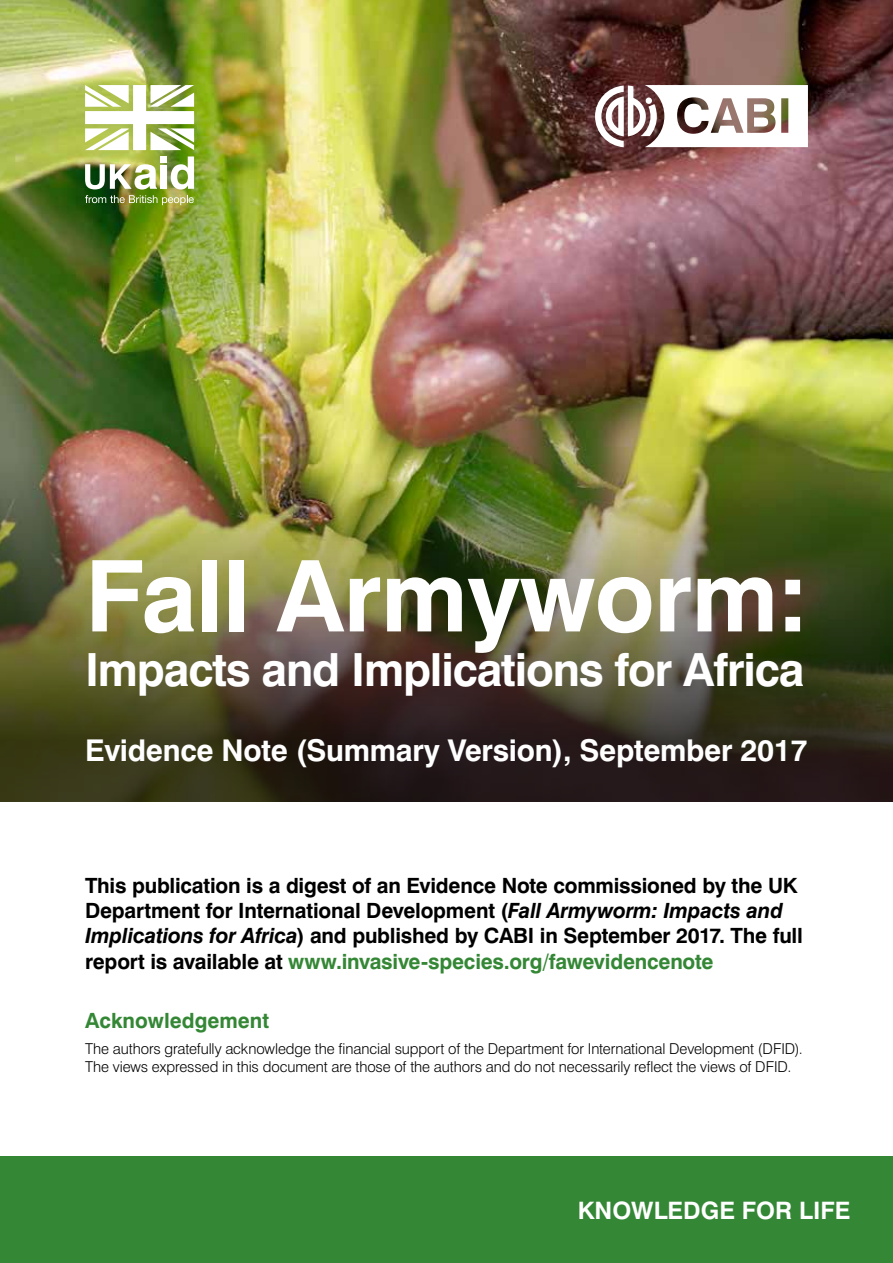
<style>
.page{position:relative;width:893px;height:1263px;background:#fff}
.page>*{position:absolute;margin:0;border:0;box-sizing:border-box;transform-origin:0 0}
.t1{font:700 99px "Swiss 721 BT";letter-spacing:-.005em;color:#fff}
.t2{font:700 45.75px "Swiss 721 BT";letter-spacing:-.025em;color:#fff}
.t3{font:700 30px "Swiss 721 BT";letter-spacing:-.01em;color:#fff}
.t4{font:700 24px "Swiss 721 BT";color:#fff}
.t5{font:700 21px/25.2px "Swiss 721 BT";letter-spacing:-.01em;color:#000}
.t6{font:700 21px "Swiss 721 BT";color:#348735}
.t7{font:300 15px/18px "Swiss 721 BT";letter-spacing:-.005em;color:#000}
.s1{font-style:italic}
.s2{color:#348735}
</style>
<div class="page">
<img style="left:0;top:0;width:893px;height:251px">
<img style="left:0;top:251px;width:893px;height:551px">
<svg style="left:595px;top:85px;width:213px;height:62px"></svg>
<svg style="left:85px;top:85px;width:109px;height:65px"></svg>
<img style="left:85px;top:156px;width:109px;height:49px">
<div style="left:0;top:1157px;width:893px;height:106px;background:#348735"></div>
<h1 class="t1" style="left:85px;top:536px;width:724px">Fall Armyworm:</h1>
<h2 class="t2" style="left:85px;top:642px;width:721px">Impacts and Implications for Africa</h2>
<h3 class="t3" style="left:85px;top:732px;width:724px">Evidence Note (Summary Version), September 2017</h3>
<p class="t5" style="left:85px;top:873px;width:719px">This publication is a digest of an Evidence Note commissioned by the UK Department for International Development (<span class="s1">Fall Armyworm: Impacts and Implications for Africa</span>) and published by CABI in September 2017. The full report is available at <span class="s2">www.invasive-species.org/fawevidencenote</span></p>
<p class="t6" style="left:85px;top:1007px;width:186px">Acknowledgement</p>
<p class="t7" style="left:85px;top:1040px;width:719px">The authors gratefully acknowledge the financial support of the Department for International Development (DFID).<br>The views expressed in this document are those of the authors and do not necessarily reflect the views of DFID.</p>
<p class="t4" style="left:578px;top:1196px;width:274px">KNOWLEDGE FOR LIFE</p>
</div>
